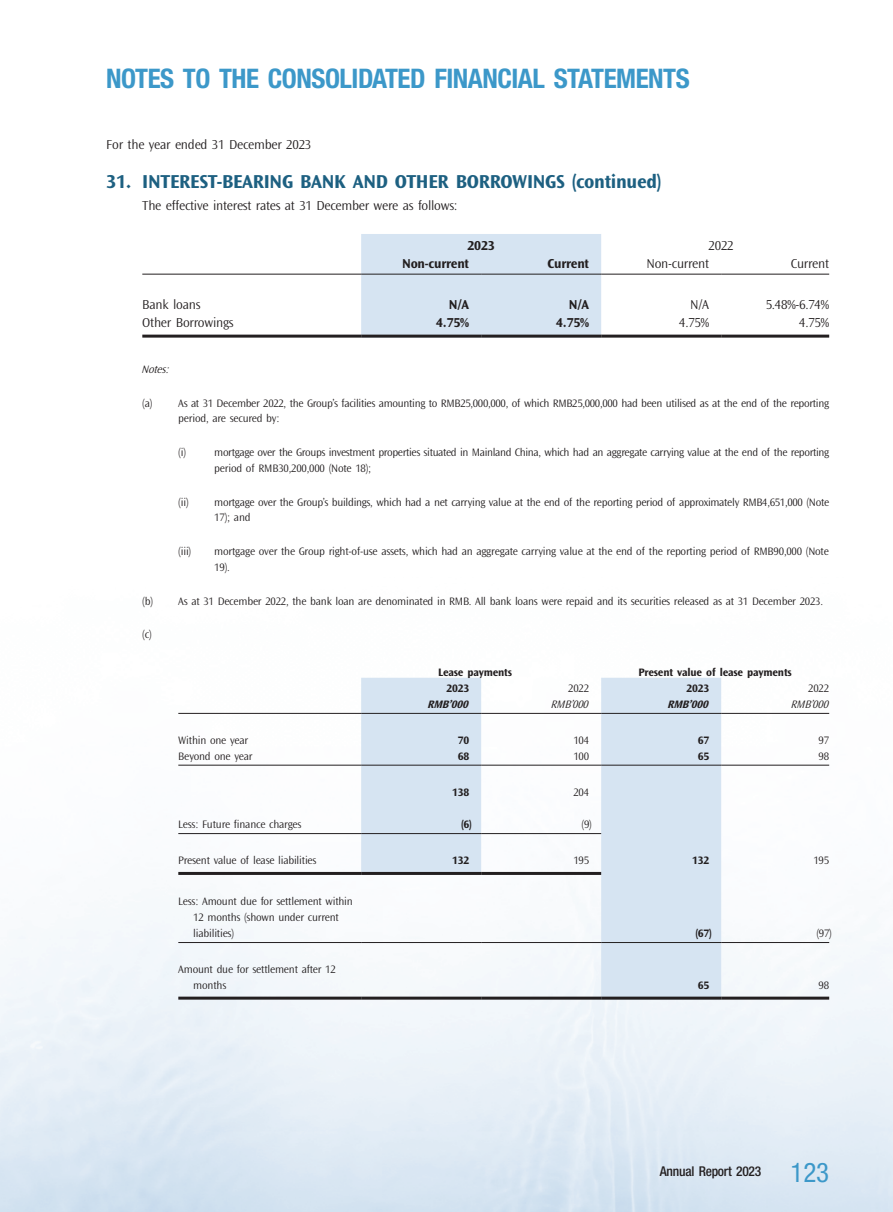
<style>
.page{position:relative;width:893px;height:1212px;background:#fff}
.page>*{position:absolute;margin:0;border:0;box-sizing:border-box;transform-origin:0 0}
.t1{font:700 condensed 27px "Helvetica Neue LT Std";letter-spacing:-.02em;color:#3c98c9}
.t2{font:condensed 27px "Helvetica Neue LT Std";color:#3c98c9}
._03_H1{font:700 19.5px "Ocean Sans Std";letter-spacing:-.015em;color:#1d6081}
._11_P0{font:300 13.5px "Ocean Sans Std";letter-spacing:-.02em;color:#231f20}
._11_P0-2{font:700 13.5px "Ocean Sans Std";letter-spacing:-.015em;color:#231f20}
._15_Table_Stub{font:300 13.5px "Ocean Sans Std";letter-spacing:-.02em;color:#231f20}
.t3{font:500 condensed 13.5px "Helvetica Neue LT Std";letter-spacing:-.02em;color:#231f20}
._21_IN0__Note{font:300 11.25px/15.8px "Ocean Sans Std";letter-spacing:-.025em;color:#231f20}
._29_Table_Stub__Note{font:300 11.25px/15.8px "Ocean Sans Std";letter-spacing:-.02em;color:#231f20}
._02_Note_Text{font:700 11.25px "Ocean Sans Std";letter-spacing:-.015em;color:#231f20}
._02_Note_Text-2{font:300 11.25px "Ocean Sans Std";letter-spacing:-.02em;color:#231f20}
._02_Note_Text-3{font:italic 700 11.25px "Ocean Sans Std";color:#231f20}
._02_Note_Text-4{font:italic 300 11.25px "Ocean Sans Std";color:#231f20}
._21_IN0__Note-2{font:italic 300 11.25px "Ocean Sans Std";color:#231f20}
._25_P0__Note{font:300 11.25px "Ocean Sans Std";color:#231f20}
</style>
<div class="page">
<img style="left:0;top:273px;width:893px;height:939px">
<div style="left:361px;top:234px;width:240px;height:101px;background:#d6e4f2"></div>
<hr style="left:142px;top:274px;width:219px;height:1px;background:#231f20">
<hr style="left:361px;top:274px;width:120px;height:1px;background:#231f20">
<hr style="left:481px;top:274px;width:120px;height:1px;background:#231f20">
<hr style="left:601px;top:274px;width:120px;height:1px;background:#231f20">
<hr style="left:721px;top:274px;width:108px;height:1px;background:#231f20">
<hr style="left:142px;top:335px;width:219px;height:3px;background:#231f20">
<hr style="left:361px;top:335px;width:120px;height:3px;background:#231f20">
<hr style="left:481px;top:335px;width:120px;height:3px;background:#231f20">
<hr style="left:601px;top:335px;width:120px;height:3px;background:#231f20">
<hr style="left:721px;top:335px;width:108px;height:3px;background:#231f20">
<svg style="left:361px;top:678px;width:360px;height:318px;fill:#d6e4f2"></svg>
<hr style="left:178px;top:713px;width:183px;height:1px;background:#231f20">
<hr style="left:361px;top:713px;width:120px;height:1px;background:#231f20">
<hr style="left:481px;top:713px;width:120px;height:1px;background:#231f20">
<hr style="left:601px;top:713px;width:120px;height:1px;background:#231f20">
<hr style="left:721px;top:713px;width:108px;height:1px;background:#231f20">
<hr style="left:178px;top:765px;width:183px;height:1px;background:#231f20">
<hr style="left:361px;top:765px;width:120px;height:1px;background:#231f20">
<hr style="left:481px;top:765px;width:120px;height:1px;background:#231f20">
<hr style="left:601px;top:765px;width:120px;height:1px;background:#231f20">
<hr style="left:721px;top:765px;width:108px;height:1px;background:#231f20">
<hr style="left:178px;top:833px;width:183px;height:1px;background:#231f20">
<hr style="left:361px;top:833px;width:120px;height:1px;background:#231f20">
<hr style="left:481px;top:833px;width:120px;height:1px;background:#231f20">
<hr style="left:178px;top:872px;width:183px;height:3px;background:#231f20">
<hr style="left:361px;top:872px;width:120px;height:3px;background:#231f20">
<hr style="left:481px;top:872px;width:120px;height:3px;background:#231f20">
<hr style="left:178px;top:942px;width:183px;height:1px;background:#231f20">
<hr style="left:361px;top:942px;width:120px;height:1px;background:#231f20">
<hr style="left:481px;top:942px;width:120px;height:1px;background:#231f20">
<hr style="left:601px;top:942px;width:120px;height:1px;background:#231f20">
<hr style="left:721px;top:942px;width:108px;height:1px;background:#231f20">
<hr style="left:178px;top:996px;width:183px;height:3px;background:#231f20">
<hr style="left:361px;top:996px;width:120px;height:3px;background:#231f20">
<hr style="left:481px;top:996px;width:120px;height:3px;background:#231f20">
<hr style="left:601px;top:996px;width:120px;height:3px;background:#231f20">
<hr style="left:721px;top:996px;width:108px;height:3px;background:#231f20">
<h1 class="t1" style="left:106px;top:62px;width:585px">NOTES TO THE CONSOLIDATED FINANCIAL STATEMENTS</h1>
<p class="_11_P0" style="left:106px;top:137px;width:207px">For the year ended 31 December 2023</p>
<p class="_03_H1" style="left:106px;top:170px;width:557px">31. INTEREST-BEARING BANK AND OTHER BORROWINGS (continued)</p>
<p class="_11_P0" style="left:142px;top:198px;width:317px">The effective interest rates at 31 December were as follows:</p>
<p class="_11_P0-2" style="left:467px;top:238px;width:29px">2023</p>
<p class="_11_P0" style="left:709px;top:238px;width:27px">2022</p>
<p class="_11_P0-2" style="left:402px;top:256px;width:69px">Non-current</p>
<p class="_11_P0-2" style="left:548px;top:256px;width:43px">Current</p>
<p class="_11_P0" style="left:646px;top:256px;width:64px">Non-current</p>
<p class="_11_P0" style="left:791px;top:256px;width:40px">Current</p>
<p class="_15_Table_Stub" style="left:142px;top:297px;width:60px">Bank loans</p>
<p class="_11_P0-2" style="left:449px;top:297px;width:22px">N/A</p>
<p class="_11_P0-2" style="left:569px;top:297px;width:22px">N/A</p>
<p class="_11_P0" style="left:690px;top:297px;width:21px">N/A</p>
<p class="_11_P0" style="left:766px;top:297px;width:65px">5.48%-6.74%</p>
<p class="_15_Table_Stub" style="left:142px;top:315px;width:93px">Other Borrowings</p>
<p class="_11_P0-2" style="left:436px;top:315px;width:35px">4.75%</p>
<p class="_11_P0-2" style="left:556px;top:315px;width:35px">4.75%</p>
<p class="_11_P0" style="left:679px;top:315px;width:32px">4.75%</p>
<p class="_11_P0" style="left:799px;top:315px;width:32px">4.75%</p>
<p class="_21_IN0__Note-2" style="left:141px;top:363px;width:32px">Notes:</p>
<p class="_21_IN0__Note" style="left:178px;top:395px;width:652px;text-indent:-36px">(a) As at 31 December 2022, the Group’s facilities amounting to RMB25,000,000, of which RMB25,000,000 had been utilised as at the end of the reporting period, are secured by:</p>
<p class="_21_IN0__Note" style="left:178px;top:445px;width:9px">(i)</p>
<p class="_21_IN0__Note" style="left:214px;top:445px;width:616px">mortgage over the Groups investment properties situated in Mainland China, which had an aggregate carrying value at the end of the reporting period of RMB30,200,000 (Note 18);</p>
<p class="_21_IN0__Note" style="left:178px;top:494px;width:12px">(ii)</p>
<p class="_21_IN0__Note" style="left:214px;top:494px;width:616px">mortgage over the Group’s buildings, which had a net carrying value at the end of the reporting period of approximately RMB4,651,000 (Note<br>17); and</p>
<p class="_21_IN0__Note" style="left:178px;top:544px;width:14px">(iii)</p>
<p class="_21_IN0__Note" style="left:214px;top:544px;width:616px">mortgage over the Group right-of-use assets, which had an aggregate carrying value at the end of the reporting period of RMB90,000 (Note<br>19).</p>
<p class="_21_IN0__Note" style="left:142px;top:593px;width:682px">(b) As at 31 December 2022, the bank loan are denominated in RMB. All bank loans were repaid and its securities released as at 31 December 2023.</p>
<p class="_25_P0__Note" style="left:142px;top:628px;width:11px">(c)</p>
<p class="_02_Note_Text" style="left:438px;top:666px;width:75px">Lease payments</p>
<p class="_02_Note_Text" style="left:639px;top:666px;width:155px">Present value of lease payments</p>
<p class="_02_Note_Text" style="left:446px;top:682px;width:24px">2023</p>
<p class="_02_Note_Text-2" style="left:568px;top:682px;width:22px">2022</p>
<p class="_02_Note_Text" style="left:686px;top:682px;width:24px">2023</p>
<p class="_02_Note_Text-2" style="left:808px;top:682px;width:22px">2022</p>
<p class="_02_Note_Text-3" style="left:427px;top:698px;width:46px">RMB’000</p>
<p class="_02_Note_Text-4" style="left:551px;top:698px;width:42px">RMB’000</p>
<p class="_02_Note_Text-3" style="left:667px;top:698px;width:46px">RMB’000</p>
<p class="_02_Note_Text-4" style="left:791px;top:698px;width:42px">RMB’000</p>
<p class="_29_Table_Stub__Note" style="left:178px;top:732px;width:71px">Within one year</p>
<p class="_02_Note_Text" style="left:458px;top:734px;width:13px">70</p>
<p class="_02_Note_Text-2" style="left:573px;top:734px;width:17px">104</p>
<p class="_02_Note_Text" style="left:698px;top:734px;width:13px">67</p>
<p class="_02_Note_Text-2" style="left:819px;top:734px;width:12px">97</p>
<p class="_29_Table_Stub__Note" style="left:178px;top:748px;width:76px">Beyond one year</p>
<p class="_02_Note_Text" style="left:458px;top:749px;width:13px">68</p>
<p class="_02_Note_Text-2" style="left:573px;top:750px;width:17px">100</p>
<p class="_02_Note_Text" style="left:698px;top:749px;width:13px">65</p>
<p class="_02_Note_Text-2" style="left:819px;top:750px;width:12px">98</p>
<p class="_02_Note_Text" style="left:452px;top:786px;width:19px">138</p>
<p class="_02_Note_Text-2" style="left:573px;top:786px;width:17px">204</p>
<p class="_29_Table_Stub__Note" style="left:178px;top:816px;width:125px">Less: Future finance charges</p>
<p class="_02_Note_Text" style="left:461px;top:818px;width:12px">(6)</p>
<p class="_02_Note_Text-2" style="left:581px;top:818px;width:12px">(9)</p>
<p class="_29_Table_Stub__Note" style="left:178px;top:853px;width:140px">Present value of lease liabilities</p>
<p class="_02_Note_Text" style="left:452px;top:854px;width:19px">132</p>
<p class="_02_Note_Text-2" style="left:573px;top:854px;width:17px">195</p>
<p class="_02_Note_Text" style="left:692px;top:854px;width:19px">132</p>
<p class="_02_Note_Text-2" style="left:813px;top:854px;width:17px">195</p>
<p class="_29_Table_Stub__Note" style="left:193px;top:894px;width:161px;text-indent:-15px">Less: Amount due for settlement within<br>12 months (shown under current liabilities)</p>
<p class="_02_Note_Text" style="left:695px;top:927px;width:18px">(67)</p>
<p class="_02_Note_Text-2" style="left:816px;top:927px;width:17px">(97)</p>
<p class="_29_Table_Stub__Note" style="left:193px;top:962px;width:144px;text-indent:-15px">Amount due for settlement after 12 months</p>
<p class="_02_Note_Text" style="left:698px;top:979px;width:13px">65</p>
<p class="_02_Note_Text-2" style="left:819px;top:979px;width:12px">98</p>
<p class="t3" style="left:660px;top:1163px;width:103px">Annual Report 2023</p>
<h1 class="t2" style="left:790px;top:1157px;width:40px">123</h1>
</div>
